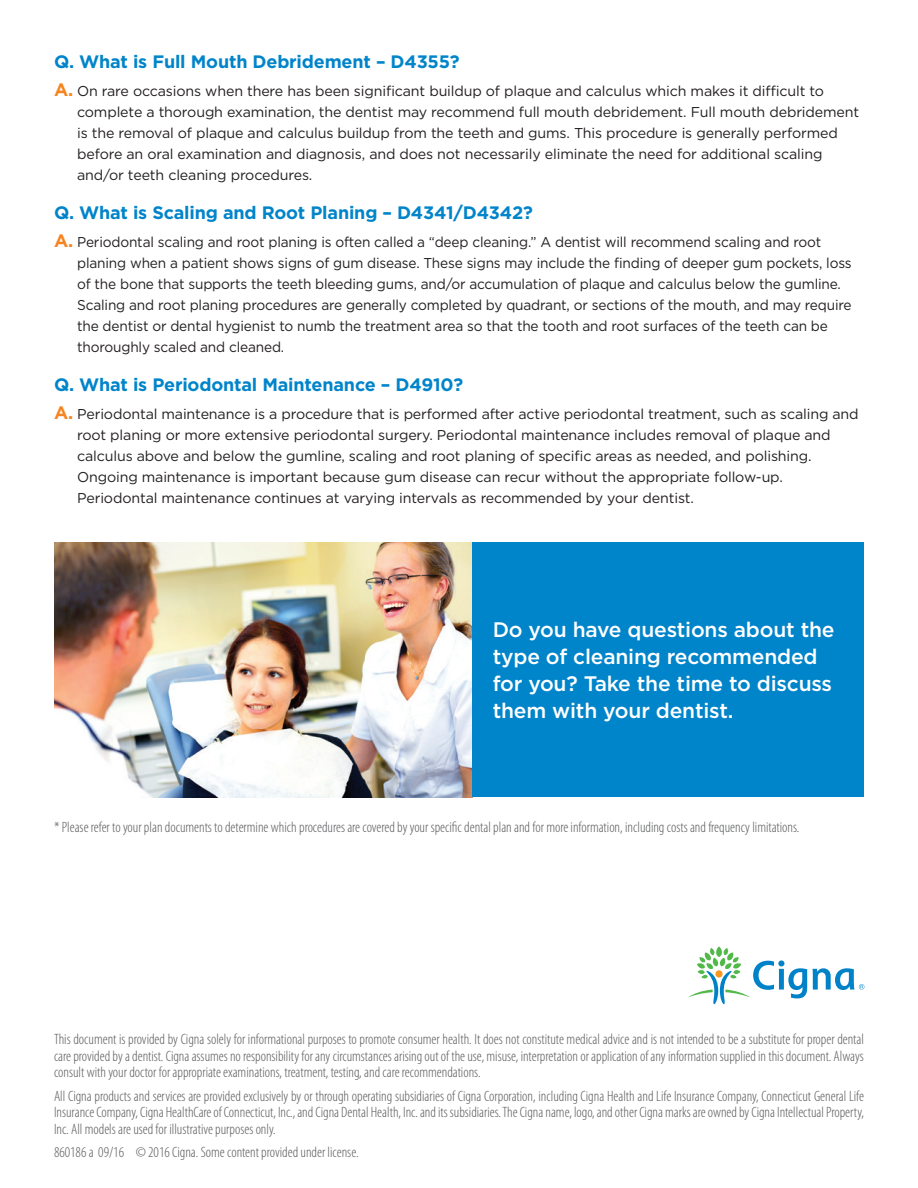
<style>
.page{position:relative;width:918px;height:1188px;background:#fff}
.page>*{position:absolute;margin:0;border:0;box-sizing:border-box;transform-origin:0 0}
.Subhead_body_bold_12{font:500 21px/27px "Gotham";letter-spacing:-.01em;color:#fff}
.Subhead_body_bold_12-2{font:700 18px "Gotham";letter-spacing:-.01em;color:#0084ca}
.Legal_copy_Cat{font:300 condensed 15px/16.5px "Myriad Pro";color:#57585a;text-align:justify}
.Body_copy__book_9_5{font:14.25px/21px "Gotham";letter-spacing:-.01em;color:#231f20}
.Body_copy__book_9_5-2{font:14.25px/21px "Gotham";letter-spacing:-.01em;color:#231f20;scale:.96 1}
.s1{font-weight:700;font-size:18px;color:#f58520}
</style>
<div class="page">
<img style="left:54px;top:542px;width:418px;height:255px">
<div style="left:472px;top:542px;width:392px;height:255px;background:#0084ca"></div>
<svg style="left:688px;top:947px;width:176px;height:57px"></svg>
<p class="Subhead_body_bold_12-2" style="left:54px;top:50px;width:407px">Q. What is Full Mouth Debridement – D4355?</p>
<p class="Body_copy__book_9_5" style="left:77px;top:80px;width:784px;text-indent:-23px"><span class="s1">A.</span> On rare occasions when there has been significant buildup of plaque and calculus which makes it difficult to complete a thorough examination, the dentist may recommend full mouth debridement. Full mouth debridement is the removal of plaque and calculus buildup from the teeth and gums. This procedure is generally performed before an oral examination and diagnosis, and does not necessarily eliminate the need for additional scaling and/or teeth cleaning procedures.</p>
<p class="Subhead_body_bold_12-2" style="left:54px;top:201px;width:481px">Q. What is Scaling and Root Planing – D4341/D4342?</p>
<p class="Body_copy__book_9_5-2" style="left:77px;top:231px;width:808px;text-indent:-23px"><span class="s1">A.</span> Periodontal scaling and root planing is often called a “deep cleaning.” A dentist will recommend scaling and root planing when a patient shows signs of gum disease. These signs may include the finding of deeper gum pockets, loss of the bone that supports the teeth bleeding gums, and/or accumulation of plaque and calculus below the gumline.<br>Scaling and root planing procedures are generally completed by quadrant, or sections of the mouth, and may require the dentist or dental hygienist to numb the treatment area so that the tooth and root surfaces of the teeth can be thoroughly scaled and cleaned.</p>
<p class="Subhead_body_bold_12-2" style="left:54px;top:372px;width:411px">Q. What is Periodontal Maintenance – D4910?</p>
<p class="Body_copy__book_9_5" style="left:77px;top:403px;width:783px;text-indent:-23px"><span class="s1">A.</span> Periodontal maintenance is a procedure that is performed after active periodontal treatment, such as scaling and root planing or more extensive periodontal surgery. Periodontal maintenance includes removal of plaque and calculus above and below the gumline, scaling and root planing of specific areas as needed, and polishing.<br>Ongoing maintenance is important because gum disease can recur without the appropriate follow-up.<br>Periodontal maintenance continues at varying intervals as recommended by your dentist.</p>
<p class="Subhead_body_bold_12" style="left:493px;top:616px;width:343px">Do you have questions about the type of cleaning recommended for you? Take the time to discuss them with your dentist.</p>
<p class="Legal_copy_Cat" style="left:54px;top:819px;width:747px">* Please refer to your plan documents to determine which procedures are covered by your specific dental plan and for more information, including costs and frequency limitations.</p>
<p class="Legal_copy_Cat" style="left:54px;top:1031px;width:812px">This document is provided by Cigna solely for informational purposes to promote consumer health. It does not constitute medical advice and is not intended to be a substitute for proper dental care provided by a dentist. Cigna assumes no responsibility for any circumstances arising out of the use, misuse, interpretation or application of any information supplied in this document. Always consult with your doctor for appropriate examinations, treatment, testing, and care recommendations.</p>
<p class="Legal_copy_Cat" style="left:54px;top:1088px;width:812px">All Cigna products and services are provided exclusively by or through operating subsidiaries of Cigna Corporation, including Cigna Health and Life Insurance Company, Connecticut General Life Insurance Company, Cigna HealthCare of Connecticut, Inc., and Cigna Dental Health, Inc. and its subsidiaries. The Cigna name, logo, and other Cigna marks are owned by Cigna Intellectual Property, Inc. All models are used for illustrative purposes only.</p>
<p class="Legal_copy_Cat" style="left:54px;top:1144px;width:306px">860186 a 09/16 © 2016 Cigna. Some content provided under license.</p>
</div>
